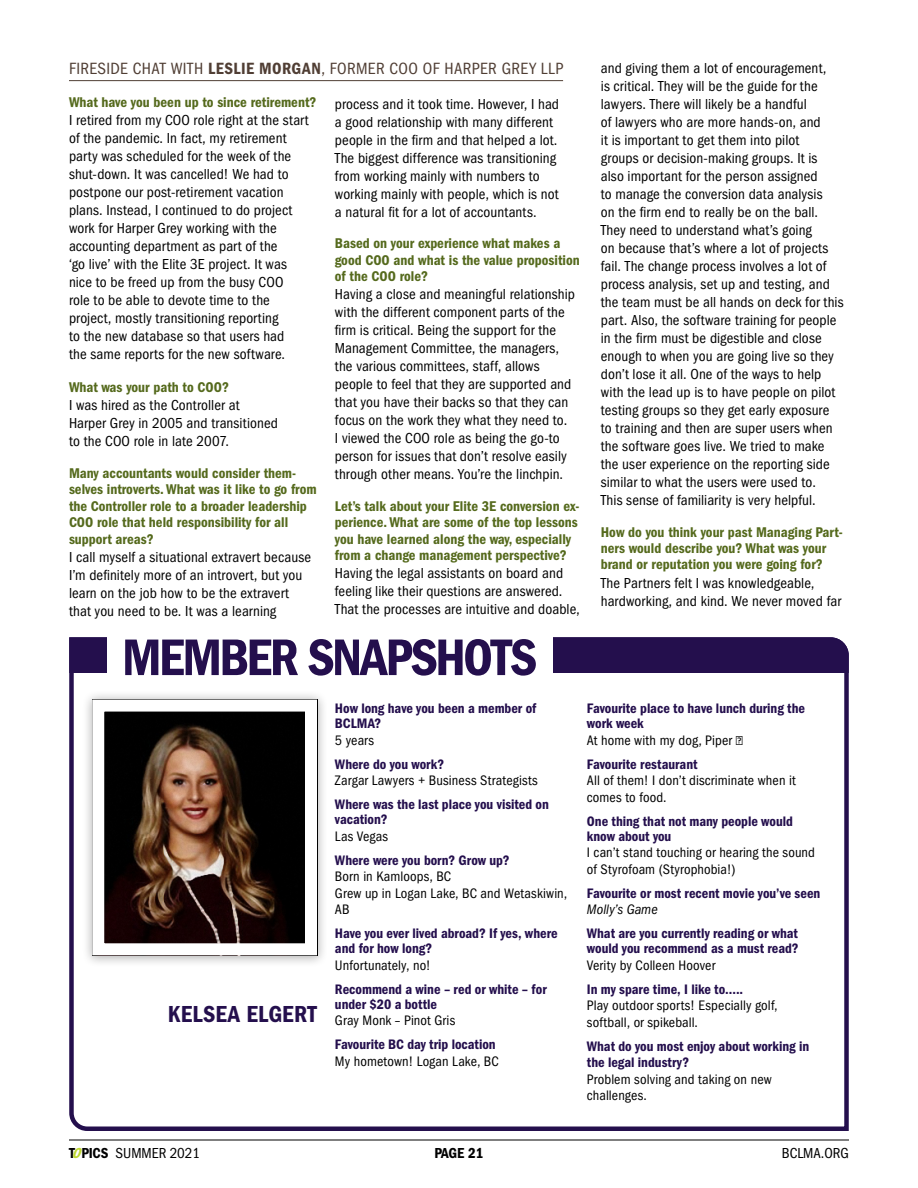
<style>
.page{position:relative;width:918px;height:1188px;background:#fff}
.page>*{position:absolute;margin:0;border:0;box-sizing:border-box;transform-origin:0 0}
.t1{font:53.25px "ITC Franklin Gothic Std Dm Cd";letter-spacing:-.04em;color:#240f4d}
.t2{font:24px "ITC Franklin Gothic Std Dm Cd";letter-spacing:.015em;color:#240f4d}
.t3{font:condensed 16.8px "ITC Franklin Gothic Std";letter-spacing:.025em;color:#503e34}
.t4{font:condensed 15px/18px "ITC Franklin Gothic Std";letter-spacing:.005em;color:#000}
.t5{font:15px "ITC Franklin Gothic Std Dm Cd";letter-spacing:-.01em;color:#000}
.t6{font:14.7px/16.5px "ITC Franklin Gothic Std Dm Cd";color:#556a1d}
.t7{font:14.25px/15px "ITC Franklin Gothic Std Dm Cd";color:#240f4d}
.t8{font:condensed 14.25px/16.5px "ITC Franklin Gothic Std";letter-spacing:.01em;color:#000}
.t9{font:italic condensed 14.25px "ITC Franklin Gothic Std";letter-spacing:.005em;color:#000}
.s1{font-family:"ITC Franklin Gothic Std Dm Cd";font-stretch:normal}
.s2{font-family:"ITC Franklin Gothic Std Dm Cd";font-style:italic;font-stretch:normal;color:#bfd832}
</style>
<div class="page">
<hr style="left:69px;top:1140px;width:780px;height:1px;background:#000">
<svg style="left:69px;top:637px;width:780px;height:494px"></svg>
<div style="left:81px;top:690px;width:248px;height:278px;background:#000;opacity:.3"></div>
<img style="left:105px;top:713px;width:199px;height:229px">
<div style="left:92px;top:700px;width:225px;height:255px;border:12px solid #fff"></div>
<div style="left:107px;top:637px;width:445px;height:41px;background:#fff"></div>
<hr style="left:69px;top:80px;width:494px;height:1px;background:#503e34">
<svg style="left:736px;top:736px;width:7px;height:11px"></svg>
<p class="t3" style="left:69px;top:59px;width:496px">FIRESIDE CHAT WITH <span class="s1">LESLIE MORGAN</span>, FORMER COO OF HARPER GREY LLP</p>
<p class="t6" style="left:69px;top:94px;width:249px">What have you been up to since retirement?</p>
<p class="t4" style="left:69px;top:111px;width:241px">I retired from my COO role right at the start of the pandemic. In fact, my retirement party was scheduled for the week of the shut-down. It was cancelled! We had to postpone our post-retirement vacation plans. Instead, I continued to do project work for Harper Grey working with the accounting department as part of the<br>‘go live’ with the Elite 3E project. It was nice to be freed up from the busy COO<br>role to be able to devote time to the project, mostly transitioning reporting<br>to the new database so that users had<br>the same reports for the new software.</p>
<p class="t6" style="left:69px;top:379px;width:161px">What was your path to COO?</p>
<p class="t4" style="left:69px;top:396px;width:211px">I was hired as the Controller at<br>Harper Grey in 2005 and transitioned to the COO role in late 2007.</p>
<p class="t6" style="left:69px;top:465px;width:249px">Many accountants would consider them&shy;selves introverts. What was it like to go from the Controller role to a broader leadership COO role that held responsibility for all support areas?</p>
<p class="t4" style="left:69px;top:548px;width:244px">I call myself a situational extravert because I’m definitely more of an introvert, but you learn on the job how to be the extravert that you need to be. It was a learning</p>
<p class="t4" style="left:335px;top:95px;width:226px">process and it took time. However, I had a good relationship with many different people in the firm and that helped a lot.<br>The biggest difference was transitioning from working mainly with numbers to working mainly with people, which is not a natural fit for a lot of accountants.</p>
<p class="t6" style="left:335px;top:235px;width:246px">Based on your experience what makes a good COO and what is the value proposition of the COO role?</p>
<p class="t4" style="left:335px;top:285px;width:242px">Having a close and meaningful relationship with the different component parts of the firm is critical. Being the support for the Management Committee, the managers, the various committees, staff, allows people to feel that they are supported and that you have their backs so that they can focus on the work they what they need to.<br>I viewed the COO role as being the go-to person for issues that don’t resolve easily through other means. You’re the linchpin.</p>
<p class="t6" style="left:335px;top:498px;width:246px">Let’s talk about your Elite 3E conversion ex&shy;perience. What are some of the top lessons you have learned along the way, especially from a change management perspective?</p>
<p class="t4" style="left:335px;top:564px;width:246px">Having the legal assistants on board and feeling like their questions are answered.<br>That the processes are intuitive and doable,</p>
<p class="t4" style="left:601px;top:59px;width:244px">and giving them a lot of encouragement,<br>is critical. They will be the guide for the lawyers. There will likely be a handful<br>of lawyers who are more hands-on, and<br>it is important to get them into pilot<br>groups or decision-making groups. It is also important for the person assigned<br>to manage the conversion data analysis<br>on the firm end to really be on the ball.<br>They need to understand what’s going<br>on because that’s where a lot of projects fail. The change process involves a lot of process analysis, set up and testing, and the team must be all hands on deck for this part. Also, the software training for people in the firm must be digestible and close enough to when you are going live so they don’t lose it all. One of the ways to help with the lead up is to have people on pilot testing groups so they get early exposure to training and then are super users when the software goes live. We tried to make the user experience on the reporting side similar to what the users were used to.<br>This sense of familiarity is very helpful.</p>
<p class="t6" style="left:601px;top:523px;width:243px">How do you think your past Managing Part&shy;ners would describe you? What was your brand or reputation you were going for?</p>
<p class="t4" style="left:601px;top:574px;width:242px">The Partners felt I was knowledgeable, hardworking, and kind. We never moved far</p>
<h1 class="t1" style="left:122px;top:627px;width:417px">MEMBER SNAPSHOTS</h1>
<p class="t7" style="left:335px;top:701px;width:203px">How long have you been a member of<br>BCLMA?</p>
<p class="t8" style="left:335px;top:732px;width:41px">5 years</p>
<p class="t7" style="left:335px;top:757px;width:111px">Where do you work?</p>
<p class="t8" style="left:335px;top:772px;width:204px">Zargar Lawyers + Business Strategists</p>
<p class="t7" style="left:335px;top:797px;width:215px">Where was the last place you visited on vacation?</p>
<p class="t8" style="left:335px;top:828px;width:55px">Las Vegas</p>
<p class="t7" style="left:335px;top:853px;width:176px">Where were you born? Grow up?</p>
<p class="t8" style="left:335px;top:868px;width:234px">Born in Kamloops, BC<br>Grew up in Logan Lake, BC and Wetaskiwin,<br>AB</p>
<p class="t7" style="left:335px;top:926px;width:224px">Have you ever lived abroad? If yes, where and for how long?</p>
<p class="t8" style="left:335px;top:957px;width:97px">Unfortunately, no!</p>
<p class="t7" style="left:335px;top:982px;width:213px">Recommend a wine – red or white – for under $20 a bottle</p>
<p class="t8" style="left:335px;top:1012px;width:122px">Gray Monk – Pinot Gris</p>
<p class="t7" style="left:335px;top:1037px;width:162px">Favourite BC day trip location</p>
<p class="t8" style="left:335px;top:1053px;width:165px">My hometown! Logan Lake, BC</p>
<h2 class="t2" style="left:168px;top:1000px;width:151px">KELSEA ELGERT</h2>
<p class="t7" style="left:587px;top:701px;width:220px">Favourite place to have lunch during the work week</p>
<p class="t8" style="left:587px;top:732px;width:147px">At home with my dog, Piper</p>
<p class="t7" style="left:587px;top:757px;width:112px">Favourite restaurant</p>
<p class="t8" style="left:587px;top:772px;width:211px">All of them! I don’t discriminate when it comes to food.</p>
<p class="t7" style="left:587px;top:814px;width:208px">One thing that not many people would know about you</p>
<p class="t8" style="left:587px;top:844px;width:230px">I can’t stand touching or hearing the sound of Styrofoam (Styrophobia!)</p>
<p class="t7" style="left:587px;top:886px;width:235px">Favourite or most recent movie you’ve seen</p>
<p class="t9" style="left:587px;top:902px;width:72px">Molly’s Game</p>
<p class="t7" style="left:587px;top:926px;width:213px">What are you currently reading or what would you recommend as a must read?</p>
<p class="t8" style="left:587px;top:957px;width:130px">Verity by Colleen Hoover</p>
<p class="t7" style="left:587px;top:982px;width:158px">In my spare time, I like to…..</p>
<p class="t8" style="left:587px;top:997px;width:192px">Play outdoor sports! Especially golf, softball, or spikeball.</p>
<p class="t7" style="left:587px;top:1038px;width:224px;line-height:16.5px">What do you most enjoy about working in the legal industry?</p>
<p class="t8" style="left:587px;top:1071px;width:186px">Problem solving and taking on new challenges.</p>
<p class="t4" style="left:69px;top:1144px;width:133px"><span class="s1">T</span><span class="s2">O</span><span class="s1">PICS</span> SUMMER 2021</p>
<p class="t5" style="left:434px;top:1145px;width:51px">PAGE 21</p>
<p class="t4" style="left:782px;top:1144px;width:69px">BCLMA.ORG</p>
</div>
